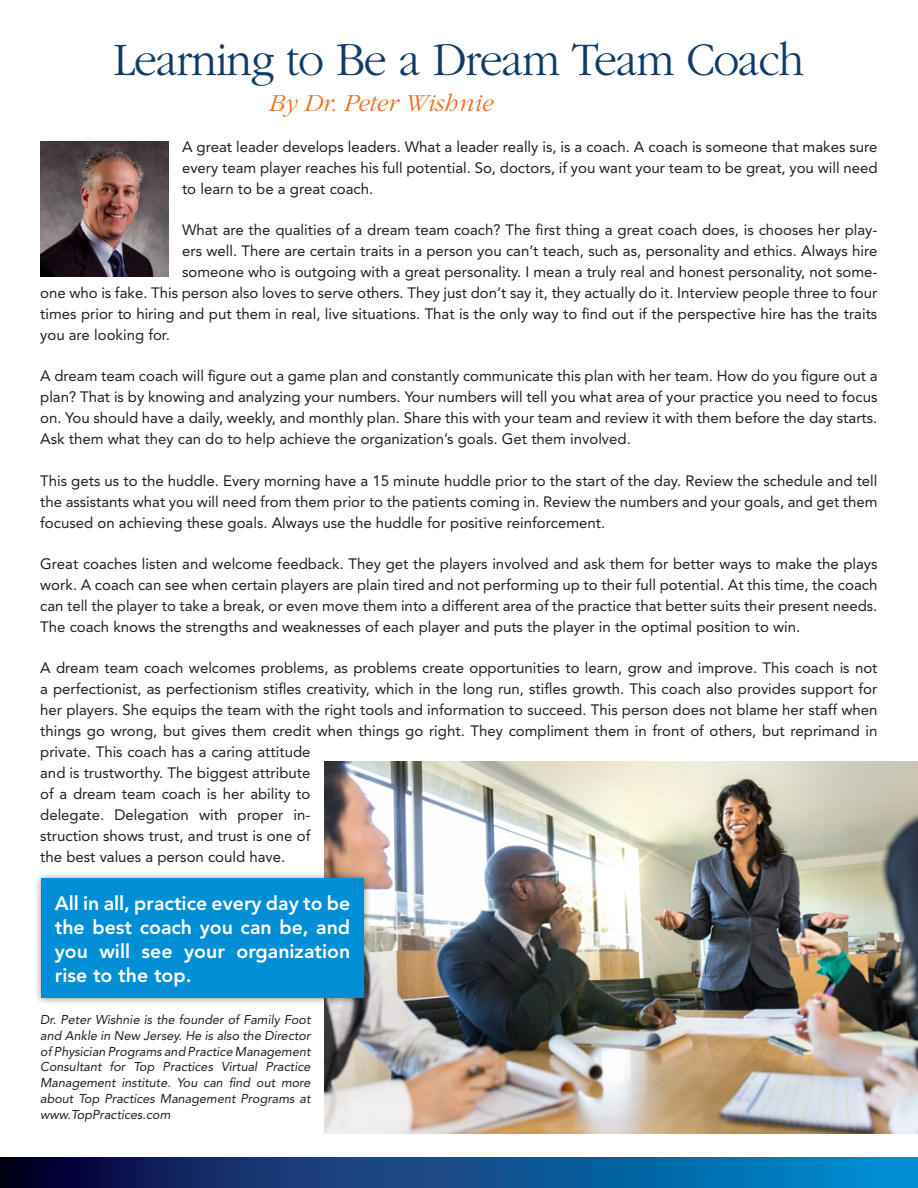
<style>
.page{position:relative;width:918px;height:1188px;background:#fff}
.page>*{position:absolute;margin:0;border:0;box-sizing:border-box;transform-origin:0 0}
.t1{font:300 48.45px "ITC Garamond Std";letter-spacing:-.03em;color:#113c68;scale:.95 1}
.author{font:italic 300 25.5px "ITC Garamond Std";color:#f16f21}
.text{font:800 19.5px/24px "Avenir LT Std";color:#fff;text-align:justify}
.text-2{font:15px/21px "Avenir LT Std";color:#231f20;text-align:justify}
.text-3{font:italic 12.75px/15.8px "Avenir LT Std";color:#231f20;text-align:justify}
</style>
<div class="page">
<svg style="left:0;top:1158px;width:918px;height:30px;background:#0b4b87"></svg>
<img style="left:40px;top:142px;width:129px;height:135px">
<img style="left:324px;top:761px;width:594px;height:373px">
<div style="left:33px;top:870px;width:338px;height:136px;background:#231f20;opacity:.5"></div>
<div style="left:41px;top:878px;width:323px;height:120px;background:#008fd5"></div>
<p class="t1" style="left:114px;top:33px;width:729px">Learning to Be a Dream Team Coach</p>
<p class="author" style="left:269px;top:89px;width:225px">By Dr. Peter Wishnie</p>
<p class="text-2" style="left:182px;top:136px;width:697px">A great leader develops leaders. What a leader really is, is a coach. A coach is someone that makes sure every team player reaches his full potential. So, doctors, if you want your team to be great, you will need to learn to be a great coach.</p>
<p class="text-2" style="left:182px;top:219px;width:697px">What are the qualities of a dream team coach? The first thing a great coach does, is chooses her play-</p>
<p class="text-2" style="left:182px;top:240px;width:697px">ers well. There are certain traits in a person you can’t teach, such as, personality and ethics. Always hire</p>
<p class="text-2" style="left:182px;top:261px;width:697px">someone who is outgoing with a great personality. I mean a truly real and honest personality, not some-</p>
<p class="text-2" style="left:40px;top:282px;width:839px">one who is fake. This person also loves to serve others. They just don’t say it, they actually do it. Interview people three to four</p>
<p class="text-2" style="left:40px;top:303px;width:839px">times prior to hiring and put them in real, live situations. That is the only way to find out if the perspective hire has the traits</p>
<p class="text-2" style="left:40px;top:324px;width:131px">you are looking for.</p>
<p class="text-2" style="left:40px;top:366px;width:839px">A dream team coach will figure out a game plan and constantly communicate this plan with her team. How do you figure out a plan? That is by knowing and analyzing your numbers. Your numbers will tell you what area of your practice you need to focus on. You should have a daily, weekly, and monthly plan. Share this with your team and review it with them before the day starts.<br>Ask them what they can do to help achieve the organization’s goals. Get them involved.</p>
<p class="text-2" style="left:40px;top:470px;width:839px">This gets us to the huddle. Every morning have a 15 minute huddle prior to the start of the day. Review the schedule and tell the assistants what you will need from them prior to the patients coming in. Review the numbers and your goals, and get them focused on achieving these goals. Always use the huddle for positive reinforcement.</p>
<p class="text-2" style="left:40px;top:553px;width:839px">Great coaches listen and welcome feedback. They get the players involved and ask them for better ways to make the plays work. A coach can see when certain players are plain tired and not performing up to their full potential. At this time, the coach can tell the player to take a break, or even move them into a different area of the practice that better suits their present needs.<br>The coach knows the strengths and weaknesses of each player and puts the player in the optimal position to win.</p>
<p class="text-2" style="left:40px;top:657px;width:839px;text-align:left">A dream team coach welcomes problems, as problems create opportunities to learn, grow and improve. This coach is not a perfectionist, as perfectionism stifles creativity, which in the long run, stifles growth. This coach also provides support for her players. She equips the team with the right tools and information to succeed. This person does not blame her staff when things go wrong, but gives them credit when things go right. They compliment them in front of others, but reprimand in private. This coach has a caring attitude<br>and is trustworthy. The biggest attribute<br>of a dream team coach is her ability to<br>delegate. Delegation with proper in-<br>struction shows trust, and trust is one of<br>the best values a person could have.</p>
<p class="text" style="left:55px;top:891px;width:297px">All in all, practice every day to be the best coach you can be, and you will see your organization rise to the top.</p>
<p class="text-3" style="left:40px;top:1012px;width:272px">Dr. Peter Wishnie is the founder of Family Foot and Ankle in New Jersey. He is also the Director of Physician Programs and Practice Management Consultant for Top Practices Virtual Practice Management institute. You can find out more about Top Practices Management Programs at www.TopPractices.com</p>
</div>
